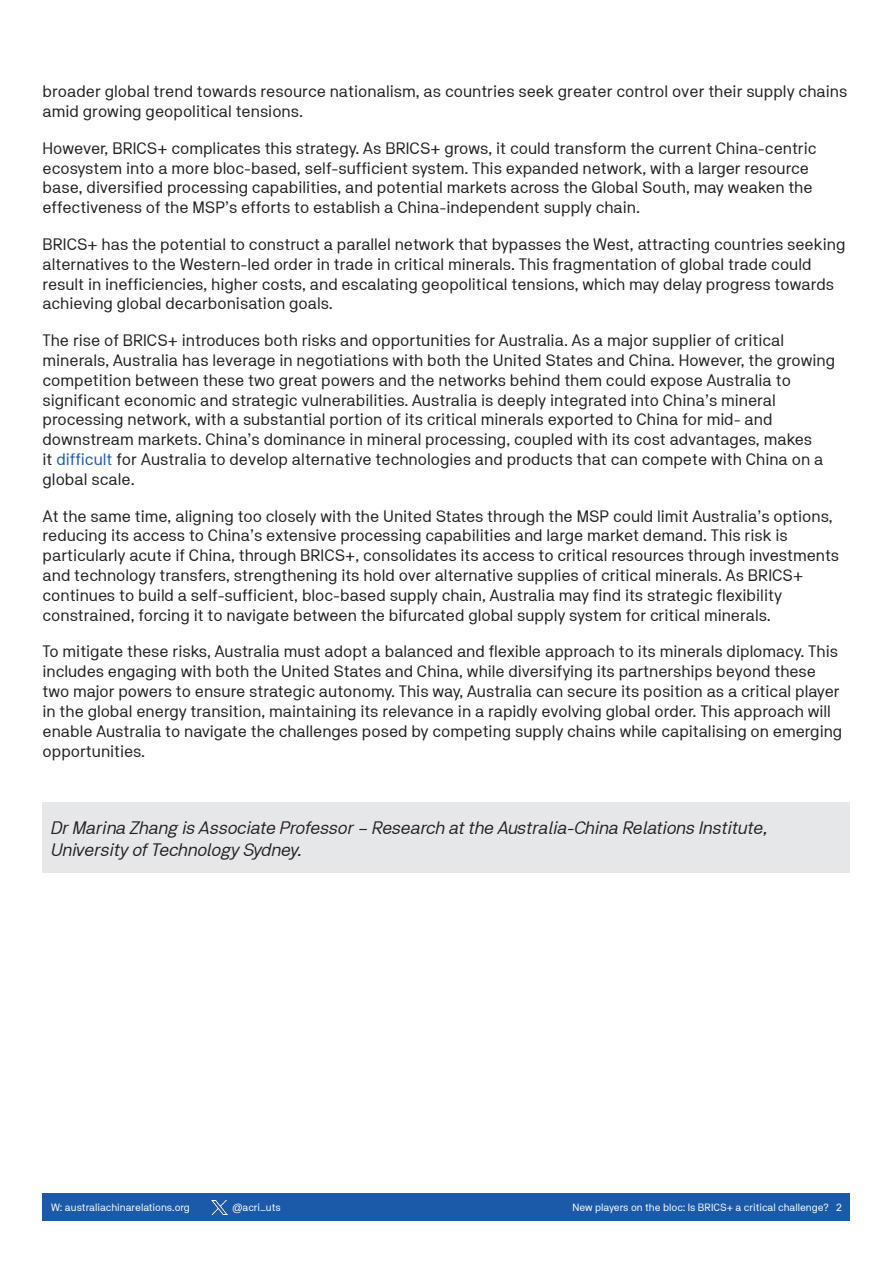
<style>
.page{position:relative;width:893px;height:1263px;background:#fff}
.page>*{position:absolute;margin:0;border:0;box-sizing:border-box;transform-origin:0 0}
.Author_bios{font:italic 18px/21.6px "NB Akademie Std";color:#231f20}
.Body_Copy{font:16.5px/19.8px "NB Akademie Std";color:#231f20}
.t1{font:10.5px "NB Akademie Std";color:#fff}
.s1{color:#1b5aa9}
</style>
<div class="page">
<div style="left:43px;top:1193px;width:807px;height:27px;background:#1b5aa9"></div>
<img style="left:212px;top:1200px;width:15px;height:15px">
<div style="left:43px;top:803px;width:807px;height:70px;background:#e6e7e9"></div>
<p class="Body_Copy" style="left:43px;top:81px;width:806px">broader global trend towards resource nationalism, as countries seek greater control over their supply chains amid growing geopolitical tensions.</p>
<p class="Body_Copy" style="left:43px;top:138px;width:775px">However, BRICS+ complicates this strategy. As BRICS+ grows, it could transform the current China-centric ecosystem into a more bloc-based, self-sufficient system. This expanded network, with a larger resource base, diversified processing capabilities, and potential markets across the Global South, may weaken the effectiveness of the MSP’s efforts to establish a China-independent supply chain.</p>
<p class="Body_Copy" style="left:43px;top:234px;width:804px">BRICS+ has the potential to construct a parallel network that bypasses the West, attracting countries seeking alternatives to the Western-led order in trade in critical minerals. This fragmentation of global trade could result in inefficiencies, higher costs, and escalating geopolitical tensions, which may delay progress towards achieving global decarbonisation goals.</p>
<p class="Body_Copy" style="left:43px;top:330px;width:794px">The rise of BRICS+ introduces both risks and opportunities for Australia. As a major supplier of critical minerals, Australia has leverage in negotiations with both the United States and China. However, the growing competition between these two great powers and the networks behind them could expose Australia to significant economic and strategic vulnerabilities. Australia is deeply integrated into China’s mineral processing network, with a substantial portion of its critical minerals exported to China for mid- and downstream markets. China’s dominance in mineral processing, coupled with its cost advantages, makes<br>it <span class="s1">difficult</span> for Australia to develop alternative technologies and products that can compete with China on a global scale.</p>
<p class="Body_Copy" style="left:43px;top:506px;width:798px">At the same time, aligning too closely with the United States through the MSP could limit Australia’s options, reducing its access to China’s extensive processing capabilities and large market demand. This risk is particularly acute if China, through BRICS+, consolidates its access to critical resources through investments and technology transfers, strengthening its hold over alternative supplies of critical minerals. As BRICS+ continues to build a self-sufficient, bloc-based supply chain, Australia may find its strategic flexibility constrained, forcing it to navigate between the bifurcated global supply system for critical minerals.</p>
<p class="Body_Copy" style="left:43px;top:642px;width:801px">To mitigate these risks, Australia must adopt a balanced and flexible approach to its minerals diplomacy. This includes engaging with both the United States and China, while diversifying its partnerships beyond these two major powers to ensure strategic autonomy. This way, Australia can secure its position as a critical player in the global energy transition, maintaining its relevance in a rapidly evolving global order. This approach will enable Australia to navigate the challenges posed by competing supply chains while capitalising on emerging opportunities.</p>
<p class="Author_bios" style="left:51px;top:817px;width:718px">Dr Marina Zhang is Associate Professor – Research at the Australia-China Relations Institute,<br>University of Technology Sydney.</p>
<p class="t1" style="left:51px;top:1201px;width:140px">W: australiachinarelations.org</p>
<p class="t1" style="left:233px;top:1201px;width:50px">@acri_uts</p>
<p class="t1" style="left:572px;top:1201px;width:271px">New players on the bloc: Is BRICS+ a critical challenge? 2</p>
</div>
